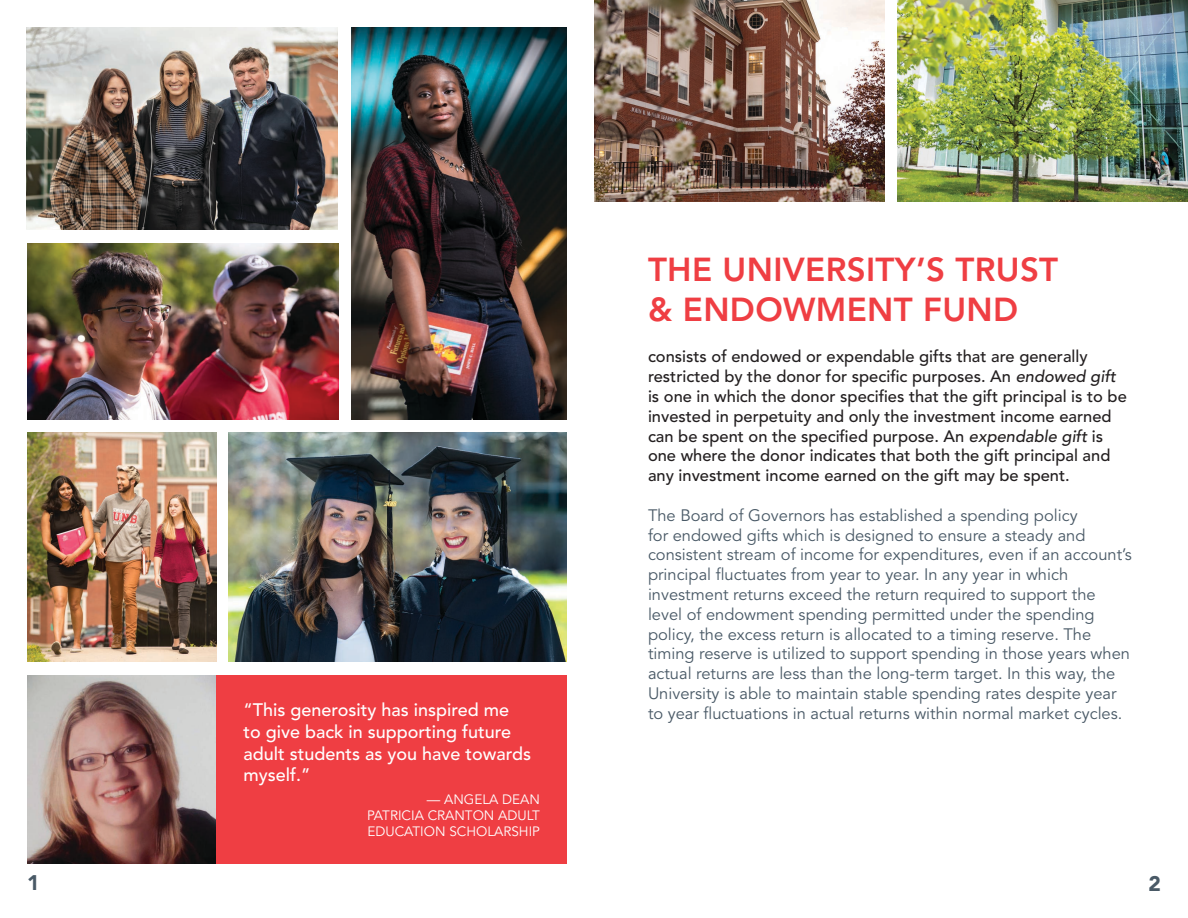
<style>
.page{position:relative;width:1188px;height:918px;background:#fff}
.page>*{position:absolute;margin:0;border:0;box-sizing:border-box;transform-origin:0 0}
.t1{font:800 33px/39.6px "Avenir LT Std";letter-spacing:.01em;color:#ef3e43}
.t2{font:900 21px "Avenir LT Std";color:#495966}
.t3{font:500 18px/21.6px "Avenir LT Std";color:#fff}
.t4{font:16.5px/19.8px "Avenir LT Std";color:#495966}
.t5{font:500 16.5px/19.8px "Avenir LT Std";color:#231f20}
.t6{font:13.5px/16.2px "Avenir LT Std";color:#fff}
.s1{font-style:italic}
</style>
<div class="page">
<img style="left:594px;top:0;width:290px;height:201px">
<img style="left:897px;top:0;width:291px;height:201px">
<img style="left:26px;top:27px;width:312px;height:202px">
<img style="left:351px;top:27px;width:216px;height:392px">
<img style="left:27px;top:243px;width:311px;height:176px">
<img style="left:229px;top:432px;width:338px;height:230px">
<div style="left:216px;top:676px;width:351px;height:188px;background:#ef3e43"></div>
<img style="left:27px;top:676px;width:189px;height:188px">
<img style="left:27px;top:433px;width:190px;height:229px">
<p class="t1" style="left:648px;top:250px;width:412px">THE UNIVERSITY’S TRUST &amp; ENDOWMENT FUND</p>
<p class="t5" style="left:648px;top:347px;width:480px">consists of endowed or expendable gifts that are generally restricted by the donor for specific purposes. An <span class="s1">endowed gift </span>is one in which the donor specifies that the gift principal is to be invested in perpetuity and only the investment income earned can be spent on the specified purpose. An <span class="s1">expendable gift</span> is one where the donor indicates that both the gift principal and any investment income earned on the gift may be spent.</p>
<p class="t4" style="left:648px;top:506px;width:485px">The Board of Governors has established a spending policy<br>for endowed gifts which is designed to ensure a steady and consistent stream of income for expenditures, even if an account’s principal fluctuates from year to year. In any year in which investment returns exceed the return required to support the level of endowment spending permitted under the spending policy, the excess return is allocated to a timing reserve. The timing reserve is utilized to support spending in those years when actual returns are less than the long-term target. In this way, the University is able to maintain stable spending rates despite year</p>
<p class="t3" style="left:244px;top:700px;width:267px">“This generosity has inspired me</p>
<p class="t4" style="left:648px;top:704px;width:476px">to year fluctuations in actual returns within normal market cycles.</p>
<p class="t3" style="left:244px;top:721px;width:289px">to give back in supporting future adult students as you have towards myself.”</p>
<p class="t6" style="left:427px;top:791px;width:115px">— ANGELA DEAN</p>
<p class="t6" style="left:367px;top:807px;width:174px">PATRICIA CRANTON ADULT<br>EDUCATION SCHOLARSHIP</p>
<p class="t2" style="left:27px;top:870px;width:14px">1</p>
<p class="t2" style="left:1149px;top:871px;width:14px">2</p>
</div>
